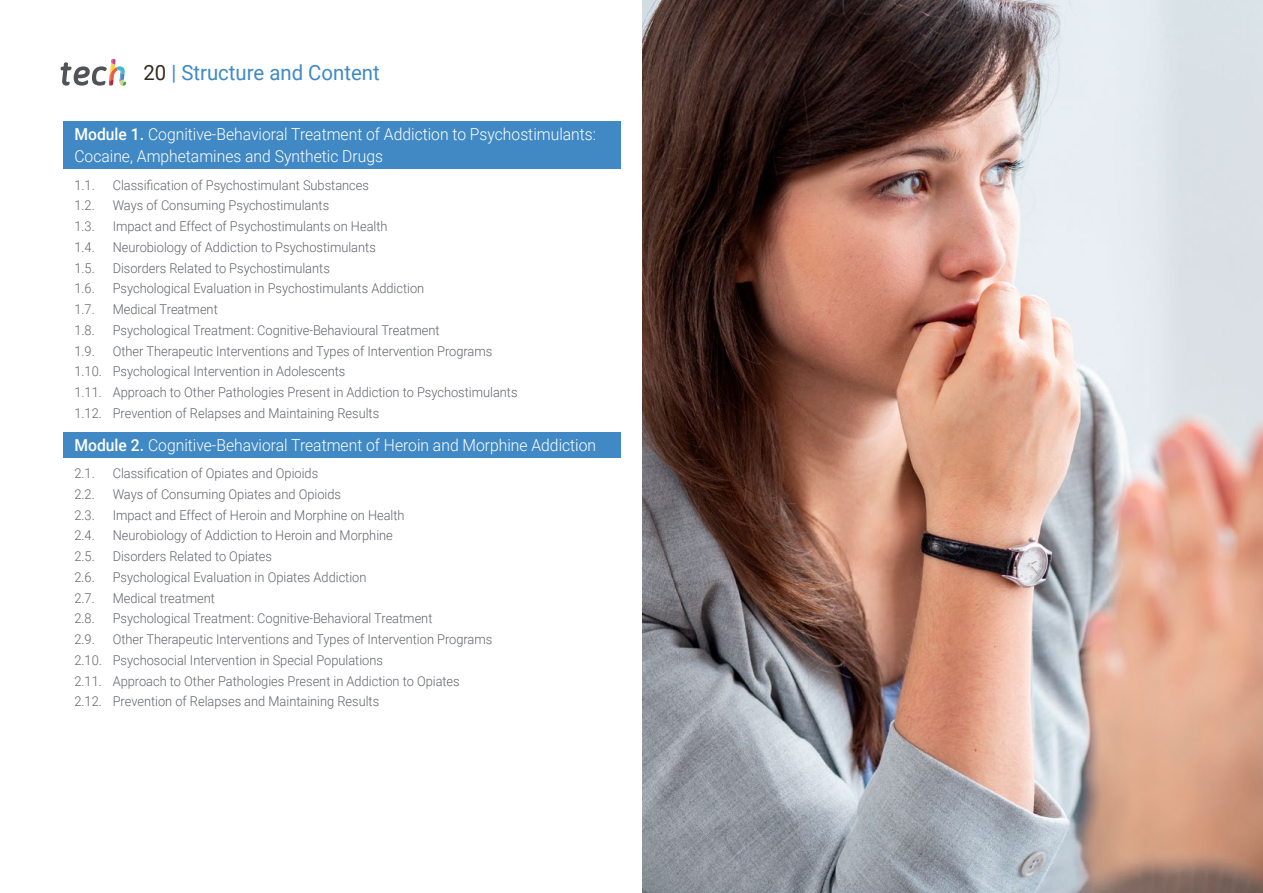
<style>
.page{position:relative;width:1263px;height:893px;background:#fff}
.page>*{position:absolute;margin:0;border:0;box-sizing:border-box;transform-origin:0 0}
.t1{font:21px "Roboto";color:#4089c5}
.t2{font:300 16.5px/22.5px "Roboto";color:#fff;scale:.95 1}
.t3{font:300 13.5px/20.7px "Roboto";color:#61646a;scale:.95 1}
.s1{color:#312e20}
.s2{font-weight:500}
</style>
<div class="page">
<svg style="left:61px;top:59px;width:65px;height:27px"></svg>
<div style="left:63px;top:121px;width:558px;height:48px;background:#4089c5"></div>
<div style="left:63px;top:432px;width:558px;height:25px;background:#4089c5"></div>
<img style="left:642px;top:0;width:621px;height:893px">
<h1 class="t1" style="left:144px;top:57px;width:238px"><span class="s1">20</span> | Structure and Content</h1>
<p class="t2" style="left:74px;top:122px;width:551px"><span class="s2">Module 1.</span> Cognitive-Behavioral Treatment of Addiction to Psychostimulants:<br>Cocaine, Amphetamines and Synthetic Drugs</p>
<p class="t3" style="left:74px;top:174px;width:23px">1.1.</p>
<p class="t3" style="left:113px;top:174px;width:271px">Classification of Psychostimulant Substances</p>
<p class="t3" style="left:74px;top:195px;width:23px">1.2.</p>
<p class="t3" style="left:113px;top:195px;width:229px">Ways of Consuming Psychostimulants</p>
<p class="t3" style="left:74px;top:215px;width:23px">1.3.</p>
<p class="t3" style="left:113px;top:215px;width:291px">Impact and Effect of Psychostimulants on Health</p>
<p class="t3" style="left:74px;top:236px;width:23px">1.4.</p>
<p class="t3" style="left:113px;top:236px;width:278px">Neurobiology of Addiction to Psychostimulants</p>
<p class="t3" style="left:74px;top:257px;width:23px">1.5.</p>
<p class="t3" style="left:113px;top:257px;width:230px">Disorders Related to Psychostimulants</p>
<p class="t3" style="left:74px;top:278px;width:23px">1.6.</p>
<p class="t3" style="left:113px;top:278px;width:329px">Psychological Evaluation in Psychostimulants Addiction</p>
<p class="t3" style="left:74px;top:298px;width:23px">1.7.</p>
<p class="t3" style="left:113px;top:298px;width:112px">Medical Treatment</p>
<p class="t3" style="left:74px;top:319px;width:23px">1.8.</p>
<p class="t3" style="left:113px;top:319px;width:345px">Psychological Treatment: Cognitive-Behavioural Treatment</p>
<p class="t3" style="left:74px;top:340px;width:23px">1.9.</p>
<p class="t3" style="left:74px;top:340px;width:468px;text-indent:38px">Other Therapeutic Interventions and Types of Intervention Programs 1.10. Psychological Intervention in Adolescents<br>1.11. Approach to Other Pathologies Present in Addiction to Psychostimulants 1.12. Prevention of Relapses and Maintaining Results</p>
<p class="t2" style="left:74px;top:433px;width:551px"><span class="s2">Module 2.</span> Cognitive-Behavioral Treatment of Heroin and Morphine Addiction</p>
<p class="t3" style="left:74px;top:462px;width:23px">2.1.</p>
<p class="t3" style="left:113px;top:462px;width:218px">Classification of Opiates and Opioids</p>
<p class="t3" style="left:74px;top:483px;width:23px">2.2.</p>
<p class="t3" style="left:113px;top:483px;width:242px">Ways of Consuming Opiates and Opioids</p>
<p class="t3" style="left:74px;top:504px;width:23px">2.3.</p>
<p class="t3" style="left:113px;top:504px;width:309px">Impact and Effect of Heroin and Morphine on Health</p>
<p class="t3" style="left:74px;top:525px;width:23px">2.4.</p>
<p class="t3" style="left:113px;top:525px;width:296px">Neurobiology of Addiction to Heroin and Morphine</p>
<p class="t3" style="left:74px;top:545px;width:23px">2.5.</p>
<p class="t3" style="left:113px;top:545px;width:169px">Disorders Related to Opiates</p>
<p class="t3" style="left:74px;top:566px;width:23px">2.6.</p>
<p class="t3" style="left:113px;top:566px;width:269px">Psychological Evaluation in Opiates Addiction</p>
<p class="t3" style="left:74px;top:587px;width:23px">2.7.</p>
<p class="t3" style="left:113px;top:587px;width:109px">Medical treatment</p>
<p class="t3" style="left:74px;top:608px;width:23px">2.8.</p>
<p class="t3" style="left:113px;top:608px;width:338px">Psychological Treatment: Cognitive-Behavioral Treatment</p>
<p class="t3" style="left:74px;top:628px;width:23px">2.9.</p>
<p class="t3" style="left:74px;top:628px;width:441px;text-indent:38px">Other Therapeutic Interventions and Types of Intervention Programs 2.10. Psychosocial Intervention in Special Populations<br>2.11. Approach to Other Pathologies Present in Addiction to Opiates<br>2.12. Prevention of Relapses and Maintaining Results</p>
</div>
